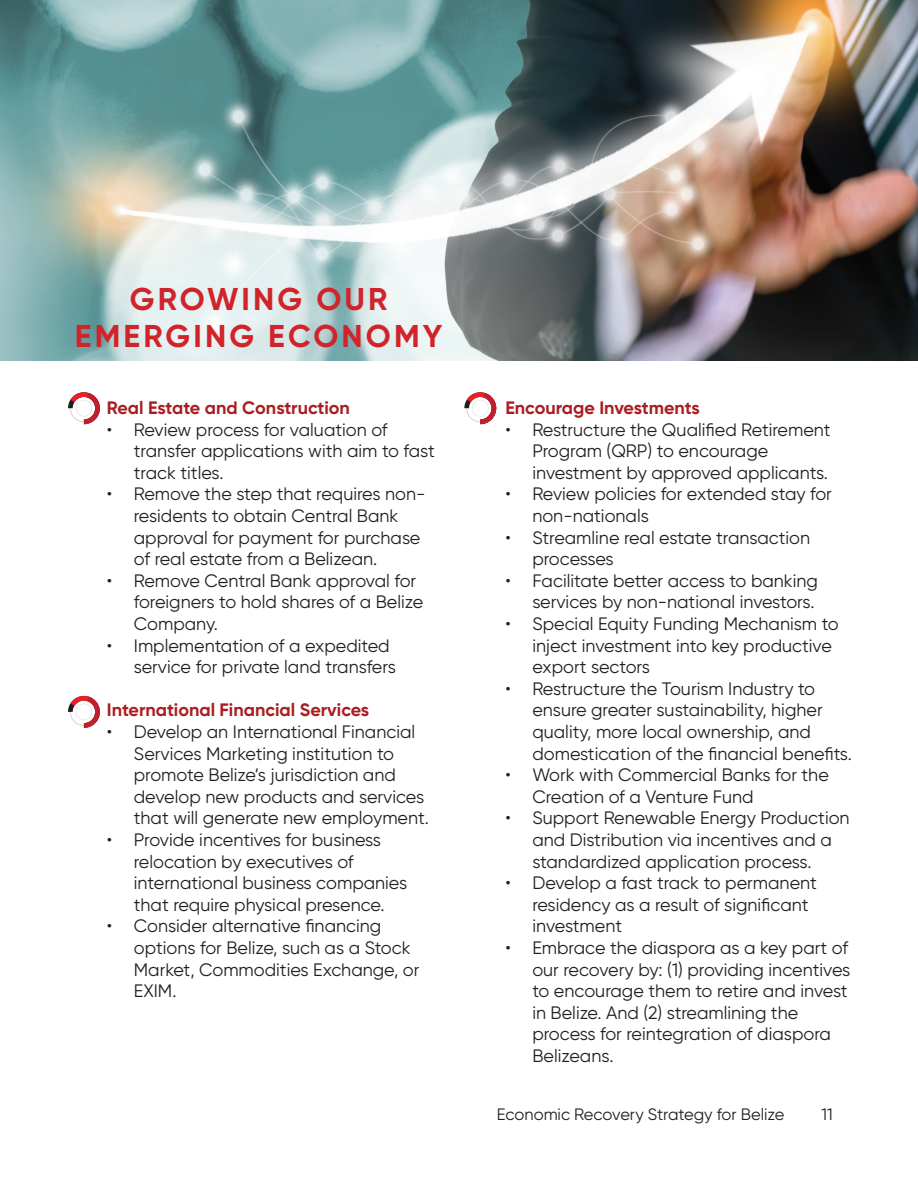
<style>
.page{position:relative;width:918px;height:1188px;background:#fff}
.page>*{position:absolute;margin:0;border:0;box-sizing:border-box;transform-origin:0 0}
.t1{font:700 31.5px/37.8px "Gilroy";letter-spacing:.1em;color:#d1232a;text-align:center}
.t2{font:18px/21.6px "Gilroy";color:#231f20}
.t3{font:700 18px "Gilroy";color:#aa1e21}
.t4{font:16.5px "Gilroy";color:#231f20}
</style>
<div class="page">
<img style="left:0;top:0;width:918px;height:361px">
<svg style="left:68px;top:392px;width:32px;height:32px"></svg>
<svg style="left:68px;top:696px;width:32px;height:32px"></svg>
<svg style="left:464px;top:392px;width:32px;height:32px"></svg>
<h1 class="t1" style="left:75px;top:279px;width:369px">GROWING OUR<br>EMERGING ECONOMY</h1>
<p class="t3" style="left:107px;top:396px;width:245px">Real Estate and Construction</p>
<p class="t2" style="left:134px;top:418px;width:302px;text-indent:-27px">• Review process for valuation of transfer applications with aim to fast track titles.</p>
<p class="t2" style="left:134px;top:483px;width:293px;text-indent:-27px">• Remove the step that requires non&shy;residents to obtain Central Bank approval for payment for purchase of real estate from a Belizean.</p>
<p class="t2" style="left:134px;top:570px;width:291px;text-indent:-27px">• Remove Central Bank approval for foreigners to hold shares of a Belize<br>Company.</p>
<p class="t2" style="left:134px;top:634px;width:264px;text-indent:-27px">• Implementation of a expedited service for private land transfers</p>
<p class="t3" style="left:107px;top:699px;width:264px">International Financial Services</p>
<p class="t2" style="left:134px;top:721px;width:297px;text-indent:-27px">• Develop an International Financial Services Marketing institution to promote Belize’s jurisdiction and develop new products and services that will generate new employment.</p>
<p class="t2" style="left:134px;top:829px;width:275px;text-indent:-27px">• Provide incentives for business relocation by executives of international business companies that require physical presence.</p>
<p class="t2" style="left:134px;top:915px;width:287px;text-indent:-27px">• Consider alternative financing options for Belize, such as a Stock<br>Market, Commodities Exchange, or<br>EXIM.</p>
<p class="t3" style="left:505px;top:396px;width:196px">Encourage Investments</p>
<p class="t2" style="left:532px;top:418px;width:300px;text-indent:-27px">• Restructure the Qualified Retirement<br>Program (QRP) to encourage investment by approved applicants.</p>
<p class="t2" style="left:532px;top:483px;width:301px;text-indent:-27px">• Review policies for extended stay for non-nationals</p>
<p class="t2" style="left:532px;top:526px;width:279px;text-indent:-27px">• Streamline real estate transaction processes</p>
<p class="t2" style="left:505px;top:570px;width:314px;text-align:right">• Facilitate better access to banking services by non-national investors.</p>
<p class="t2" style="left:532px;top:613px;width:308px;text-indent:-27px">• Special Equity Funding Mechanism to inject investment into key productive export sectors</p>
<p class="t2" style="left:532px;top:678px;width:321px;text-indent:-27px">• Restructure the Tourism Industry to ensure greater sustainability, higher quality, more local ownership, and domestication of the financial benefits.</p>
<p class="t2" style="left:532px;top:764px;width:298px;text-indent:-27px">• Work with Commercial Banks for the<br>Creation of a Venture Fund</p>
<p class="t2" style="left:532px;top:807px;width:319px;text-indent:-27px">• Support Renewable Energy Production and Distribution via incentives and a standardized application process.</p>
<p class="t2" style="left:532px;top:872px;width:286px;text-indent:-27px">• Develop a fast track to permanent residency as a result of significant investment</p>
<p class="t2" style="left:532px;top:937px;width:319px;text-indent:-27px">• Embrace the diaspora as a key part of our recovery by: (1) providing incentives to encourage them to retire and invest in Belize. And (2) streamlining the process for reintegration of diaspora Belizeans.</p>
<p class="t4" style="left:497px;top:1104px;width:289px">Economic Recovery Strategy for Belize</p>
<p class="t4" style="left:822px;top:1104px;width:13px">11</p>
</div>
